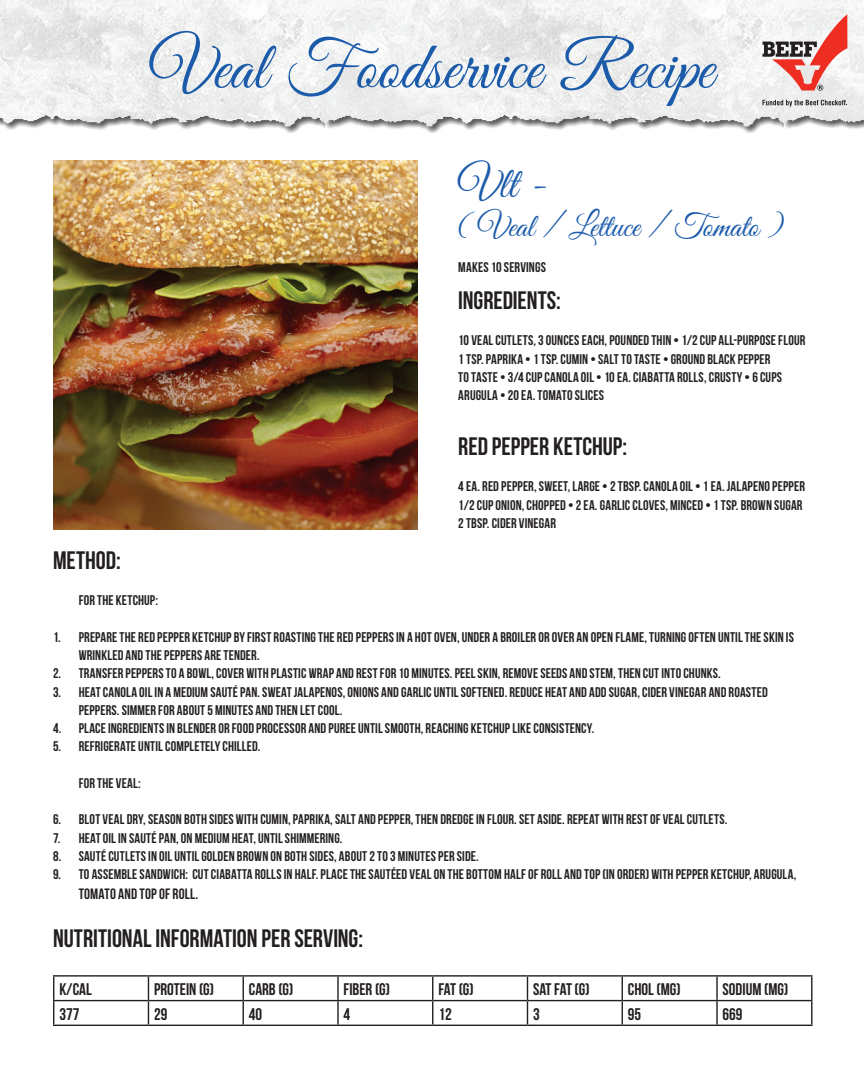
<style>
.page{position:relative;width:864px;height:1080px;background:#fff}
.page>*{position:absolute;margin:0;border:0;box-sizing:border-box;transform-origin:0 0}
.t1{font:67.35px "Great Vibes";color:#1b5baa}
.t2{font:43.5px "Great Vibes";color:#1b5baa}
.t3{font:32.25px "Great Vibes";letter-spacing:.005em;color:#1b5baa}
.t4{font:25.2px "Bebas Neue";letter-spacing:-.005em;color:#231f20}
.t5{font:16.8px "Bebas Neue";color:#231f20}
.t6{font:15px "Bebas Neue";letter-spacing:.005em;color:#231f20}
.t7{font:14.1px/18.3px "Bebas Neue";letter-spacing:.01em;color:#231f20}
</style>
<div class="page">
<img style="left:53px;top:160px;width:365px;height:369px">
<hr style="left:53px;top:975px;width:95px;height:2px;background:#231f20">
<hr style="left:148px;top:975px;width:95px;height:2px;background:#231f20">
<hr style="left:243px;top:975px;width:95px;height:2px;background:#231f20">
<hr style="left:338px;top:975px;width:95px;height:2px;background:#231f20">
<hr style="left:337px;top:977px;width:2px;height:23px;background:#231f20">
<hr style="left:433px;top:975px;width:95px;height:2px;background:#231f20">
<hr style="left:528px;top:975px;width:94px;height:2px;background:#231f20">
<hr style="left:622px;top:975px;width:95px;height:2px;background:#231f20">
<hr style="left:717px;top:975px;width:95px;height:2px;background:#231f20">
<hr style="left:716px;top:977px;width:2px;height:23px;background:#231f20">
<hr style="left:53px;top:1000px;width:95px;height:1px;background:#231f20">
<svg style="left:53px;top:977px;width:1px;height:48px"></svg>
<hr style="left:148px;top:1000px;width:95px;height:1px;background:#231f20">
<svg style="left:148px;top:977px;width:1px;height:48px"></svg>
<hr style="left:243px;top:1000px;width:95px;height:1px;background:#231f20">
<svg style="left:243px;top:977px;width:1px;height:48px"></svg>
<hr style="left:338px;top:1000px;width:95px;height:1px;background:#231f20">
<hr style="left:337px;top:1001px;width:2px;height:24px;background:#231f20">
<hr style="left:433px;top:1000px;width:95px;height:1px;background:#231f20">
<svg style="left:432px;top:977px;width:1px;height:48px"></svg>
<hr style="left:528px;top:1000px;width:94px;height:1px;background:#231f20">
<svg style="left:527px;top:977px;width:1px;height:48px"></svg>
<hr style="left:622px;top:1000px;width:95px;height:1px;background:#231f20">
<svg style="left:622px;top:977px;width:1px;height:48px"></svg>
<hr style="left:717px;top:1000px;width:95px;height:1px;background:#231f20">
<hr style="left:716px;top:1001px;width:2px;height:24px;background:#231f20">
<svg style="left:811px;top:977px;width:1px;height:48px"></svg>
<hr style="left:53px;top:1025px;width:95px;height:1px;background:#231f20">
<hr style="left:148px;top:1025px;width:95px;height:1px;background:#231f20">
<hr style="left:243px;top:1025px;width:95px;height:1px;background:#231f20">
<hr style="left:338px;top:1025px;width:95px;height:1px;background:#231f20">
<hr style="left:433px;top:1025px;width:95px;height:1px;background:#231f20">
<hr style="left:528px;top:1025px;width:94px;height:1px;background:#231f20">
<hr style="left:622px;top:1025px;width:95px;height:1px;background:#231f20">
<hr style="left:717px;top:1025px;width:95px;height:1px;background:#231f20">
<img style="left:0;top:0;width:864px;height:133px">
<svg style="left:763px;top:14px;width:84px;height:77px"></svg>
<svg style="left:762px;top:100px;width:86px;height:7px"></svg>
<h1 class="t1" style="left:150px;top:31px;width:565px">Veal Foodservice Recipe</h1>
<h2 class="t2" style="left:458px;top:160px;width:89px">Vlt -</h2>
<h3 class="t3" style="left:458px;top:208px;width:327px">( Veal / Lettuce / Tomato )</h3>
<p class="t7" style="left:458px;top:258px;width:89px">MAKES 10 SERVINGS</p>
<h3 class="t4" style="left:458px;top:286px;width:104px">INGREDIENTS:</h3>
<p class="t7" style="left:458px;top:331px;width:349px">10 VEAL CUTLETS, 3 OUNCES EACH, POUNDED THIN • 1/2 CUP ALL-PURPOSE FLOUR 1 TSP. PAPRIKA • 1 TSP. CUMIN • SALT TO TASTE • GROUND BLACK PEPPER<br>TO TASTE • 3/4 CUP CANOLA OIL • 10 EA. CIABATTA ROLLS, CRUSTY • 6 CUPS ARUGULA • 20 EA. TOMATO SLICES</p>
<h3 class="t4" style="left:458px;top:432px;width:170px">RED PEPPER KETCHUP:</h3>
<p class="t7" style="left:458px;top:477px;width:348px">4 EA. RED PEPPER, SWEET, LARGE • 2 TBSP. CANOLA OIL • 1 EA. JALAPENO PEPPER<br>1/2 CUP ONION, CHOPPED • 2 EA. GARLIC CLOVES, MINCED • 1 TSP. BROWN SUGAR<br>2 TBSP. CIDER VINEGAR</p>
<h3 class="t4" style="left:53px;top:546px;width:69px">METHOD:</h3>
<p class="t7" style="left:79px;top:591px;width:81px">FOR THE KETCHUP:</p>
<p class="t7" style="left:79px;top:628px;width:717px;text-indent:-26px">1. PREPARE THE RED PEPPER KETCHUP BY FIRST ROASTING THE RED PEPPERS IN A HOT OVEN, UNDER A BROILER OR OVER AN OPEN FLAME, TURNING OFTEN UNTIL THE SKIN IS<br>WRINKLED AND THE PEPPERS ARE TENDER.</p>
<p class="t7" style="left:53px;top:664px;width:669px">2. TRANSFER PEPPERS TO A BOWL, COVER WITH PLASTIC WRAP AND REST FOR 10 MINUTES. PEEL SKIN, REMOVE SEEDS AND STEM, THEN CUT INTO CHUNKS.</p>
<p class="t7" style="left:79px;top:682px;width:691px;text-indent:-26px">3. HEAT CANOLA OIL IN A MEDIUM SAUTÉ PAN. SWEAT JALAPENOS, ONIONS AND GARLIC UNTIL SOFTENED. REDUCE HEAT AND ADD SUGAR, CIDER VINEGAR AND ROASTED<br>PEPPERS. SIMMER FOR ABOUT 5 MINUTES AND THEN LET COOL.</p>
<p class="t7" style="left:53px;top:719px;width:543px">4. PLACE INGREDIENTS IN BLENDER OR FOOD PROCESSOR AND PUREE UNTIL SMOOTH, REACHING KETCHUP LIKE CONSISTENCY.</p>
<p class="t7" style="left:53px;top:737px;width:209px">5. REFRIGERATE UNTIL COMPLETELY CHILLED.</p>
<p class="t7" style="left:79px;top:774px;width:64px">FOR THE VEAL:</p>
<p class="t7" style="left:53px;top:810px;width:676px">6. BLOT VEAL DRY, SEASON BOTH SIDES WITH CUMIN, PAPRIKA, SALT AND PEPPER, THEN DREDGE IN FLOUR. SET ASIDE. REPEAT WITH REST OF VEAL CUTLETS.</p>
<p class="t7" style="left:53px;top:828px;width:291px">7. HEAT OIL IN SAUTÉ PAN, ON MEDIUM HEAT, UNTIL SHIMMERING.</p>
<p class="t7" style="left:53px;top:847px;width:427px">8. SAUTÉ CUTLETS IN OIL UNTIL GOLDEN BROWN ON BOTH SIDES, ABOUT 2 TO 3 MINUTES PER SIDE.</p>
<p class="t7" style="left:53px;top:865px;width:745px">9. TO ASSEMBLE SANDWICH: CUT CIABATTA ROLLS IN HALF. PLACE THE SAUTÉED VEAL ON THE BOTTOM HALF OF ROLL AND TOP (IN ORDER) WITH PEPPER KETCHUP, ARUGULA,</p>
<p class="t6" style="left:79px;top:885px;width:121px">TOMATO AND TOP OF ROLL.</p>
<h3 class="t4" style="left:53px;top:925px;width:312px">NUTRITIONAL INFORMATION PER SERVING:</h3>
<p class="t5" style="left:59px;top:980px;width:34px">K/CAL</p>
<p class="t5" style="left:154px;top:980px;width:62px">PROTEIN (G)</p>
<p class="t5" style="left:249px;top:980px;width:46px">CARB (G)</p>
<p class="t5" style="left:344px;top:980px;width:48px">FIBER (G)</p>
<p class="t5" style="left:438px;top:980px;width:37px">FAT (G)</p>
<p class="t5" style="left:533px;top:980px;width:58px">SAT FAT (G)</p>
<p class="t5" style="left:628px;top:980px;width:54px">CHOL (MG)</p>
<p class="t5" style="left:723px;top:980px;width:67px">SODIUM (MG)</p>
<p class="t5" style="left:59px;top:1005px;width:22px">377</p>
<p class="t5" style="left:154px;top:1005px;width:15px">29</p>
<p class="t5" style="left:249px;top:1005px;width:15px">40</p>
<p class="t5" style="left:344px;top:1005px;width:8px">4</p>
<p class="t5" style="left:438px;top:1005px;width:15px">12</p>
<p class="t5" style="left:533px;top:1005px;width:8px">3</p>
<p class="t5" style="left:628px;top:1005px;width:15px">95</p>
<p class="t5" style="left:723px;top:1005px;width:22px">669</p>
</div>
